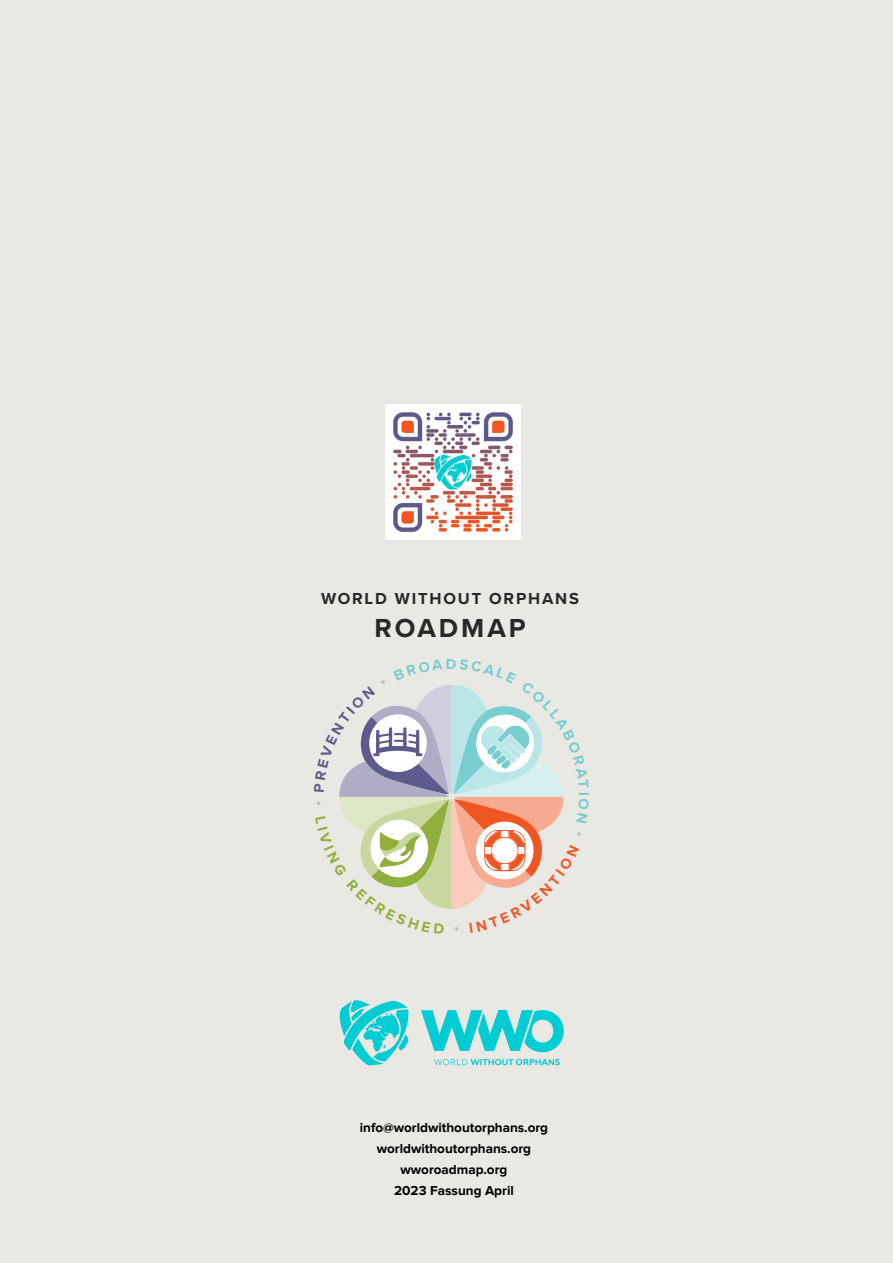
<style>
.page{position:relative;width:893px;height:1263px;background:#eae8e3}
.page>*{position:absolute;margin:0;border:0;box-sizing:border-box;transform-origin:0 0}
.t1{font:700 27px "Proxima Nova";letter-spacing:.11em;color:#292829}
.t2{font:700 16.5px "Proxima Nova";letter-spacing:.11em;color:#292829}
.t3{font:700 14.85px "Proxima Nova";color:#78cdd1}
.t4{font:700 13.5px/21px "Proxima Nova";color:#000;text-align:center}
</style>
<div class="page">
<svg style="left:339px;top:1000px;width:225px;height:65px"></svg>
<img style="left:385px;top:404px;width:135px;height:135px">
<svg style="left:339px;top:684px;width:225px;height:225px"></svg>
<p class="t2" style="left:321px;top:586px;width:259px">WORLD WITHOUT ORPHANS</p>
<h1 class="t1" style="left:374px;top:608px;width:153px">ROADMAP</h1>
<p class="t3" style="left:446px;top:653px;width:12px">D</p>
<p class="t4" style="left:360px;top:1117px;width:190px">info@worldwithoutorphans.org worldwithoutorphans.org wworoadmap.org<br>2023 Fassung April</p>
</div>
